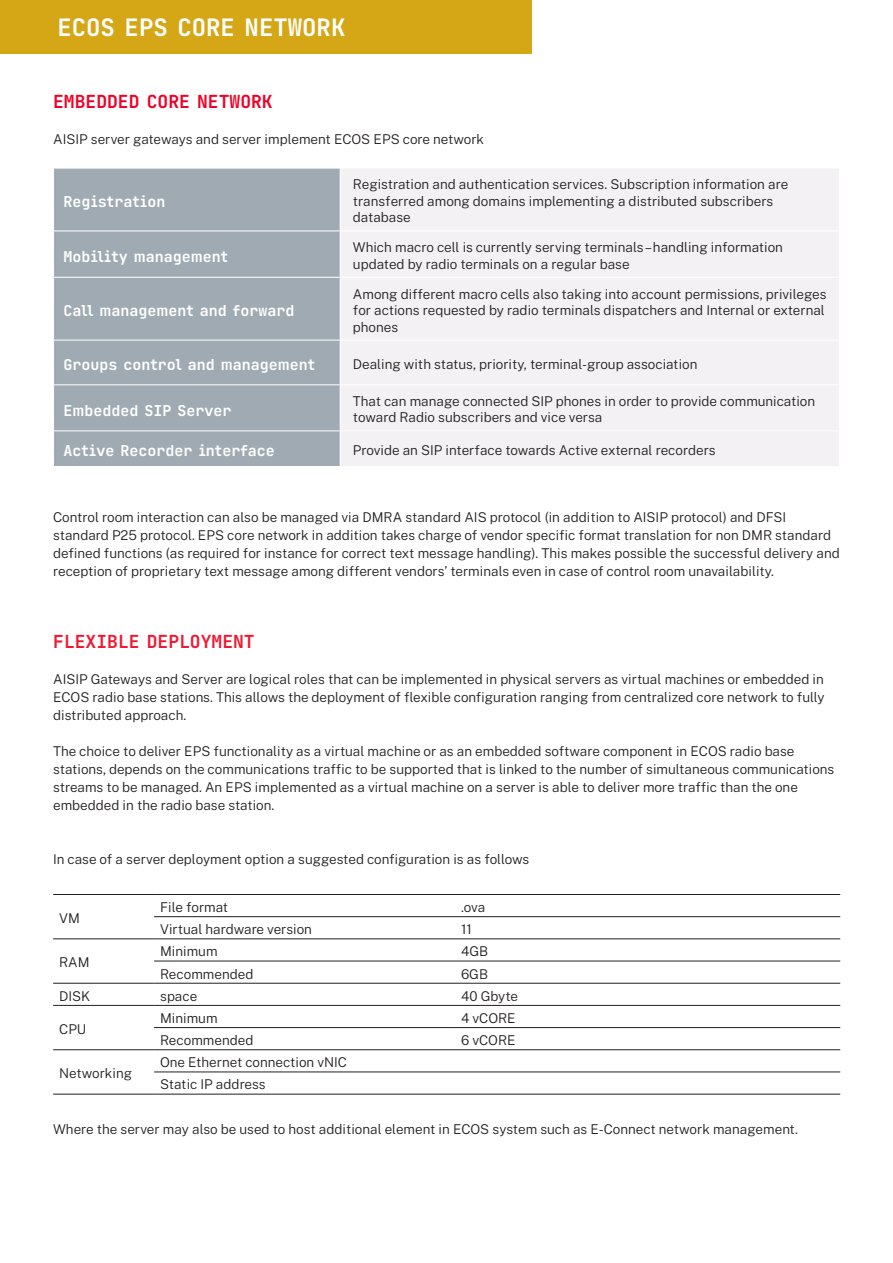
<style>
.page{position:relative;width:893px;height:1263px;background:#fff}
.page>*{position:absolute;margin:0;border:0;box-sizing:border-box;transform-origin:0 0}
.Titolo_banda_-_16_auto_Bianco{font:24px "Tekne LDO Variable";color:#fff}
.Titolo_1_-_12_auto_-_Rosso{font:18px "Tekne LDO Variable";color:#ef0027}
.Titolo_1_-_12_auto_-_Rosso-2{font:18px "Tekne LDO Variable";color:#ed1a33}
.Titolo-1_Tabella_white_Tekne_10_12{font:15px "Tekne LDO Variable";color:#fff}
.Testo_-_9_auto{font:300 13.5px/18px "Public Sans";color:#231f20}
.Dati_7_auto-No_underline{font:300 13.5px "Public Sans";color:#231f20}
</style>
<div class="page">
<div style="left:0;top:1px;width:531px;height:53px;background:#d5a616"></div>
<div style="left:54px;top:169px;width:286px;height:297px;background:#9faab2"></div>
<div style="left:341px;top:169px;width:498px;height:297px;background:#f3f1f3"></div>
<hr style="left:53px;top:231px;width:287px;height:1px;background:#fff">
<hr style="left:340px;top:231px;width:500px;height:1px;background:#fff">
<hr style="left:53px;top:277px;width:287px;height:1px;background:#fff">
<hr style="left:340px;top:277px;width:500px;height:1px;background:#fff">
<hr style="left:53px;top:340px;width:287px;height:1px;background:#fff">
<hr style="left:340px;top:340px;width:500px;height:1px;background:#fff">
<hr style="left:53px;top:384px;width:287px;height:1px;background:#fff">
<hr style="left:340px;top:384px;width:500px;height:1px;background:#fff">
<hr style="left:53px;top:430px;width:287px;height:1px;background:#fff">
<hr style="left:340px;top:430px;width:500px;height:1px;background:#fff">
<hr style="left:154px;top:916px;width:301px;height:1px;background:#231f20">
<hr style="left:455px;top:916px;width:385px;height:1px;background:#231f20">
<hr style="left:154px;top:961px;width:301px;height:1px;background:#231f20">
<hr style="left:455px;top:961px;width:385px;height:1px;background:#231f20">
<hr style="left:53px;top:983px;width:101px;height:1px;background:#231f20">
<hr style="left:154px;top:983px;width:301px;height:1px;background:#231f20">
<hr style="left:455px;top:983px;width:385px;height:1px;background:#231f20">
<hr style="left:53px;top:1005px;width:101px;height:1px;background:#231f20">
<hr style="left:154px;top:1005px;width:301px;height:1px;background:#231f20">
<hr style="left:455px;top:1005px;width:385px;height:1px;background:#231f20">
<hr style="left:154px;top:1027px;width:301px;height:1px;background:#231f20">
<hr style="left:455px;top:1027px;width:385px;height:1px;background:#231f20">
<hr style="left:154px;top:1049px;width:301px;height:1px;background:#231f20">
<hr style="left:455px;top:1049px;width:385px;height:1px;background:#231f20">
<hr style="left:154px;top:1072px;width:301px;height:1px;background:#231f20">
<hr style="left:455px;top:1072px;width:385px;height:1px;background:#231f20">
<hr style="left:154px;top:1094px;width:301px;height:1px;background:#231f20">
<hr style="left:455px;top:1094px;width:385px;height:1px;background:#231f20">
<hr style="left:53px;top:1049px;width:101px;height:1px;background:#231f20">
<hr style="left:53px;top:1094px;width:101px;height:1px;background:#231f20">
<hr style="left:154px;top:894px;width:301px;height:1px;background:#231f20">
<hr style="left:455px;top:894px;width:385px;height:1px;background:#231f20">
<hr style="left:154px;top:938px;width:301px;height:1px;background:#231f20">
<hr style="left:455px;top:938px;width:385px;height:1px;background:#231f20">
<hr style="left:53px;top:894px;width:101px;height:1px;background:#231f20">
<hr style="left:53px;top:938px;width:101px;height:1px;background:#231f20">
<p class="Titolo_banda_-_16_auto_Bianco" style="left:57px;top:9px;width:290px">ECOS EPS CORE NETWORK</p>
<p class="Titolo_1_-_12_auto_-_Rosso" style="left:53px;top:88px;width:221px">EMBEDDED CORE NETWORK</p>
<p class="Testo_-_9_auto" style="left:53px;top:129px;width:433px">AISIP server gateways and server implement ECOS EPS core network</p>
<p class="Titolo-1_Tabella_white_Tekne_10_12" style="left:63px;top:190px;width:103px">Registration</p>
<p class="Testo_-_9_auto" style="left:353px;top:175px;width:437px;line-height:16.5px">Registration and authentication services. Subscription information are transferred among domains implementing a distributed subscribers database</p>
<p class="Titolo-1_Tabella_white_Tekne_10_12" style="left:63px;top:245px;width:167px">Mobility management</p>
<p class="Testo_-_9_auto" style="left:353px;top:238px;width:431px;line-height:16.5px">Which macro cell is currently serving terminals – handling information updated by radio terminals on a regular base</p>
<p class="Titolo-1_Tabella_white_Tekne_10_12" style="left:63px;top:300px;width:233px">Call management and forward</p>
<p class="Testo_-_9_auto" style="left:353px;top:285px;width:475px;line-height:16.5px">Among different macro cells also taking into account permissions, privileges for actions requested by radio terminals dispatchers and Internal or external phones</p>
<p class="Titolo-1_Tabella_white_Tekne_10_12" style="left:63px;top:353px;width:254px">Groups control and management</p>
<p class="Testo_-_9_auto" style="left:353px;top:354px;width:346px">Dealing with status, priority, terminal-group association</p>
<p class="Titolo-1_Tabella_white_Tekne_10_12" style="left:63px;top:399px;width:170px">Embedded SIP Server</p>
<p class="Testo_-_9_auto" style="left:353px;top:392px;width:464px;line-height:16.2px">That can manage connected SIP phones in order to provide communication toward Radio subscribers and vice versa</p>
<p class="Titolo-1_Tabella_white_Tekne_10_12" style="left:63px;top:440px;width:213px">Active Recorder interface</p>
<p class="Testo_-_9_auto" style="left:353px;top:440px;width:364px">Provide an SIP interface towards Active external recorders</p>
<p class="Testo_-_9_auto" style="left:53px;top:507px;width:788px">Control room interaction can also be managed via DMRA standard AIS protocol (in addition to AISIP protocol) and DFSI standard P25 protocol. EPS core network in addition takes charge of vendor specific format translation for non DMR standard defined functions (as required for instance for correct text message handling). This makes possible the successful delivery and reception of proprietary text message among different vendors’ terminals even in case of control room unavailability.</p>
<p class="Titolo_1_-_12_auto_-_Rosso-2" style="left:53px;top:628px;width:203px">FLEXIBLE DEPLOYMENT</p>
<p class="Testo_-_9_auto" style="left:53px;top:669px;width:773px;text-align:justify">AISIP Gateways and Server are logical roles that can be implemented in physical servers as virtual machines or embedded in ECOS radio base stations. This allows the deployment of flexible configuration ranging from centralized core network to fully distributed approach.</p>
<p class="Testo_-_9_auto" style="left:53px;top:741px;width:783px">The choice to deliver EPS functionality as a virtual machine or as an embedded software component in ECOS radio base stations, depends on the communications traffic to be supported that is linked to the number of simultaneous communications streams to be managed. An EPS implemented as a virtual machine on a server is able to deliver more traffic than the one embedded in the radio base station.</p>
<p class="Testo_-_9_auto" style="left:53px;top:849px;width:478px">In case of a server deployment option a suggested configuration is as follows</p>
<p class="Dati_7_auto-No_underline" style="left:59px;top:908px;width:22px">VM</p>
<p class="Dati_7_auto-No_underline" style="left:59px;top:953px;width:32px">RAM</p>
<p class="Dati_7_auto-No_underline" style="left:160px;top:897px;width:70px">File format</p>
<p class="Dati_7_auto-No_underline" style="left:461px;top:897px;width:26px">.ova</p>
<p class="Dati_7_auto-No_underline" style="left:160px;top:919px;width:153px">Virtual hardware version</p>
<p class="Dati_7_auto-No_underline" style="left:461px;top:919px;width:12px">11</p>
<p class="Dati_7_auto-No_underline" style="left:160px;top:942px;width:59px">Minimum</p>
<p class="Dati_7_auto-No_underline" style="left:461px;top:942px;width:29px">4GB</p>
<p class="Dati_7_auto-No_underline" style="left:160px;top:964px;width:95px">Recommended</p>
<p class="Dati_7_auto-No_underline" style="left:461px;top:964px;width:29px">6GB</p>
<p class="Dati_7_auto-No_underline" style="left:59px;top:986px;width:33px">DISK</p>
<p class="Dati_7_auto-No_underline" style="left:160px;top:986px;width:39px">space</p>
<p class="Dati_7_auto-No_underline" style="left:461px;top:986px;width:59px">40 Gbyte</p>
<p class="Dati_7_auto-No_underline" style="left:59px;top:1019px;width:29px">CPU</p>
<p class="Dati_7_auto-No_underline" style="left:160px;top:1008px;width:59px">Minimum</p>
<p class="Dati_7_auto-No_underline" style="left:461px;top:1008px;width:56px">4 vCORE</p>
<p class="Dati_7_auto-No_underline" style="left:160px;top:1030px;width:95px">Recommended</p>
<p class="Dati_7_auto-No_underline" style="left:461px;top:1030px;width:56px">6 vCORE</p>
<p class="Dati_7_auto-No_underline" style="left:160px;top:1052px;width:188px">One Ethernet connection vNIC</p>
<p class="Dati_7_auto-No_underline" style="left:160px;top:1075px;width:107px">Static IP address</p>
<p class="Testo_-_9_auto" style="left:53px;top:1119px;width:746px">Where the server may also be used to host additional element in ECOS system such as E-Connect network management.</p>
<p class="Dati_7_auto-No_underline" style="left:59px;top:1064px;width:74px">Networking</p>
</div>
